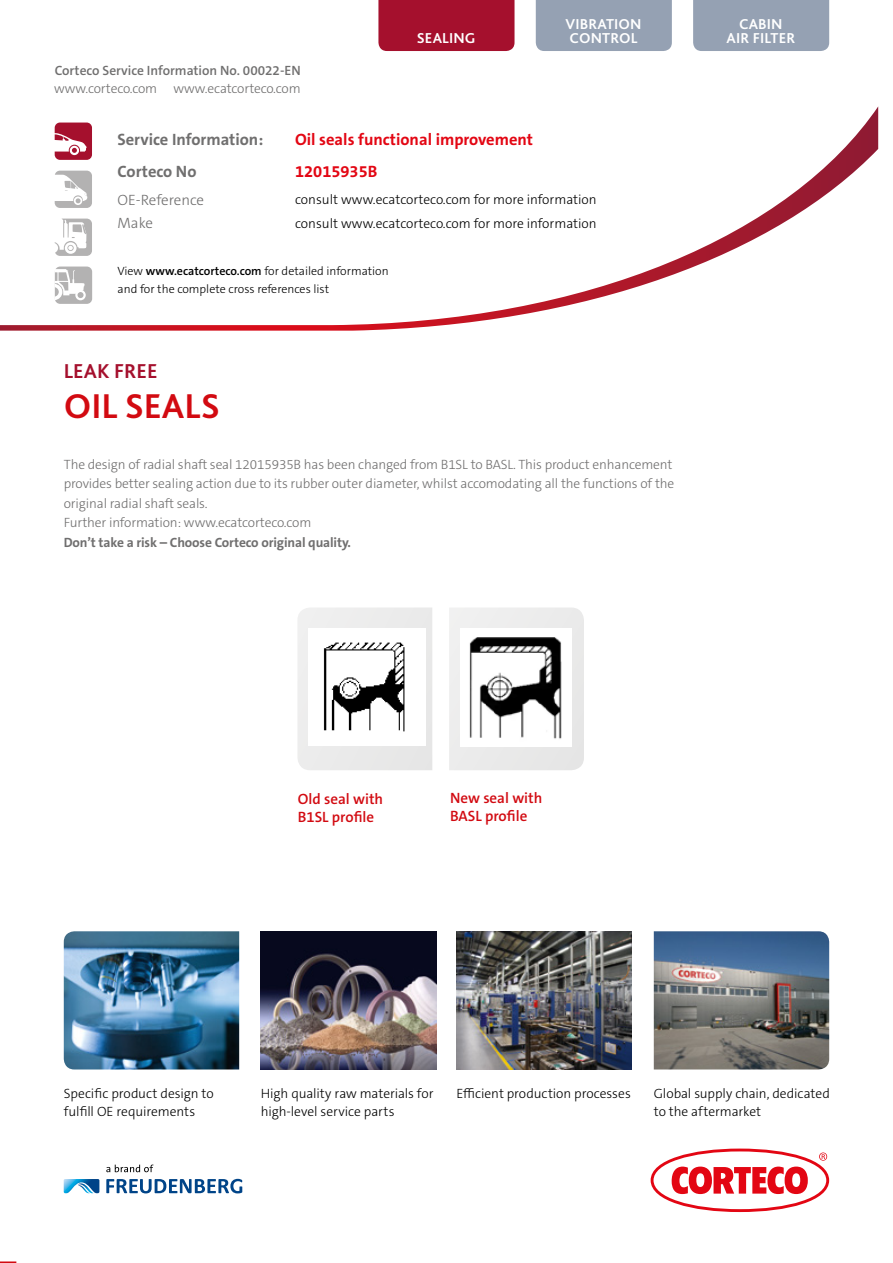
<style>
.page{position:relative;width:893px;height:1263px;background:#fff}
.page>*{position:absolute;margin:0;border:0;box-sizing:border-box;transform-origin:0 0}
.t1{font:700 36px "Bliss";color:#d20a11}
.t2{font:700 21px "Bliss";color:#a5102d}
.t3{font:700 16.5px "The Sans C5";color:#e30613}
.t4{font:700 16.5px "The Sans C5";color:#706f6f}
.t5{font:600 15px/18px "The Sans C5";color:#d20a11}
.t6{font:700 15px/13.5px "Bliss";letter-spacing:.01em;color:#fff;text-align:center}
.t7{font:300 15px "The Sans C5";color:#706f6f}
.t8{font:300 13.5px/19.5px "The Sans C5";letter-spacing:-.01em;color:#706f6f}
.t9{font:300 13.5px/18px "The Sans C5";color:#000}
.t10{font:700 13.5px "The Sans C5";letter-spacing:-.01em;color:#706f6f}
.t11{font:600 13.5px "The Sans C5";color:#706f6f}
.t12{font:300 12px/18px "The Sans C5";color:#000}
.s1{font-weight:600}
</style>
<div class="page">
<svg style="left:0;top:107px;width:878px;height:224px"></svg>
<div style="left:693px;top:0;width:136px;height:51px;background:#95a1b3"></div>
<div style="left:536px;top:0;width:136px;height:51px;background:#95a1b3"></div>
<div style="left:378px;top:0;width:136px;height:51px;background:#a5102d"></div>
<div style="left:648px;top:1146px;width:183px;height:68px;border:6px solid #fff;border-radius:50%"></div>
<div style="left:652px;top:1150px;width:176px;height:60px;background:#fff;border-radius:50%"></div>
<div style="left:651px;top:1148px;width:178px;height:64px;border:3px solid #e30613;border-radius:50%"></div>
<svg style="left:672px;top:1166px;width:136px;height:28px"></svg>
<svg style="left:819px;top:1152px;width:8px;height:9px"></svg>
<svg style="left:106px;top:1164px;width:47px;height:8px"></svg>
<svg style="left:106px;top:1179px;width:136px;height:14px"></svg>
<svg style="left:64px;top:1179px;width:35px;height:14px"></svg>
<img style="left:654px;top:931px;width:175px;height:138px">
<img style="left:261px;top:931px;width:175px;height:138px">
<img style="left:456px;top:931px;width:176px;height:138px">
<img style="left:64px;top:931px;width:175px;height:138px">
<svg style="left:0;top:1261px;width:16px;height:2px"></svg>
<svg style="left:55px;top:123px;width:37px;height:37px"></svg>
<svg style="left:55px;top:171px;width:37px;height:37px"></svg>
<div style="left:55px;top:267px;width:37px;height:37px;background:#b3b2b2;border-radius:5px"></div>
<svg style="left:55px;top:269px;width:30px;height:31px"></svg>
<svg style="left:55px;top:219px;width:37px;height:37px"></svg>
<div style="left:449px;top:608px;width:135px;height:162px;background:#ebebeb"></div>
<div style="left:297px;top:607px;width:135px;height:163px;background:#ebebeb"></div>
<img style="left:308px;top:628px;width:117px;height:118px">
<img style="left:460px;top:628px;width:111px;height:118px">
<p class="t6" style="left:565px;top:17px;width:78px">VIBRATION</p>
<p class="t11" style="left:55px;top:62px;width:248px">Corteco Service Information No. 00022-EN</p>
<p class="t8" style="left:54px;top:78px;width:248px">www.corteco.com www.ecatcorteco.com</p>
<p class="t6" style="left:417px;top:31px;width:60px">SEALING</p>
<p class="t6" style="left:569px;top:31px;width:70px">CONTROL</p>
<p class="t4" style="left:118px;top:129px;width:147px">Service Information:</p>
<p class="t3" style="left:295px;top:129px;width:239px">Oil seals functional improvement</p>
<p class="t4" style="left:118px;top:161px;width:80px">Corteco No</p>
<p class="t3" style="left:295px;top:161px;width:84px">12015935B</p>
<p class="t7" style="left:118px;top:190px;width:88px">OE-Reference</p>
<p class="t9" style="left:295px;top:191px;width:303px">consult www.ecatcorteco.com for more information</p>
<p class="t7" style="left:118px;top:214px;width:37px">Make</p>
<p class="t9" style="left:295px;top:214px;width:303px">consult www.ecatcorteco.com for more information</p>
<p class="t12" style="left:118px;top:262px;width:273px">View <span class="s1">www.ecatcorteco.com</span> for detailed information and for the complete cross references list</p>
<h2 class="t2" style="left:64px;top:358px;width:95px">LEAK FREE</h2>
<h1 class="t1" style="left:64px;top:384px;width:158px">OIL SEALS</h1>
<p class="t8" style="left:64px;top:454px;width:612px">The design of radial shaft seal 12015935B has been changed from B1SL to BASL. This product enhancement provides better sealing action due to its rubber outer diameter, whilst accomodating all the functions of the original radial shaft seals.<br>Further information: www.ecatcorteco.com</p>
<p class="t10" style="left:64px;top:533px;width:289px">Don’t take a risk – Choose Corteco original quality.</p>
<p class="t6" style="left:726px;top:17px;width:70px">CABIN<br>AIR FILTER</p>
<p class="t5" style="left:298px;top:790px;width:87px">Old seal with<br>B1SL profile</p>
<p class="t5" style="left:450px;top:789px;width:94px">New seal with<br>BASL profile</p>
<p class="t9" style="left:64px;top:1085px;width:151px">Specific product design to</p>
<p class="t9" style="left:456px;top:1085px;width:176px">Efficient production processes</p>
<p class="t9" style="left:64px;top:1103px;width:133px">fulfill OE requirements</p>
<p class="t9" style="left:261px;top:1085px;width:174px">High quality raw materials for high-level service parts</p>
<p class="t9" style="left:654px;top:1085px;width:178px">Global supply chain, dedicated to the aftermarket</p>
</div>
